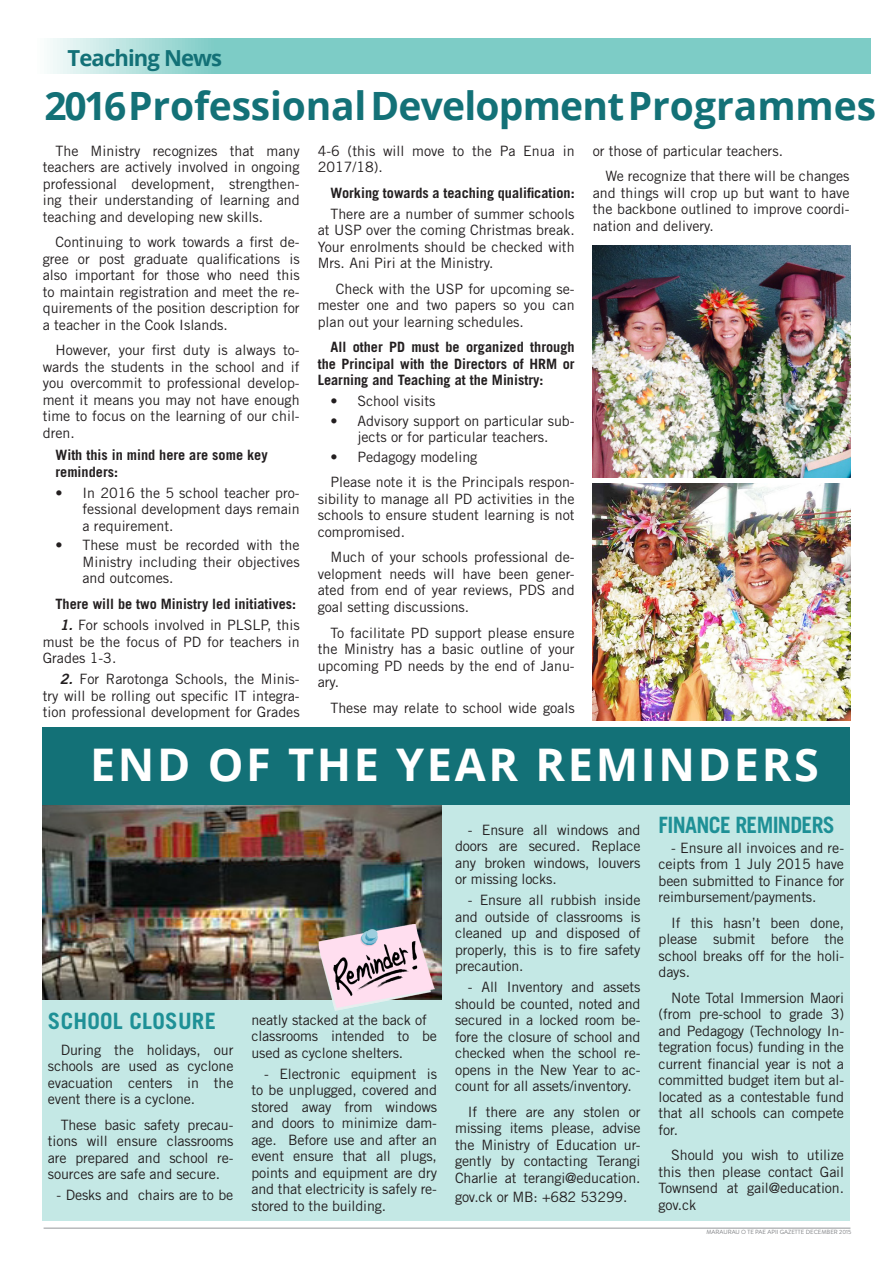
<style>
.page{position:relative;width:893px;height:1263px;background:#fff}
.page>*{position:absolute;margin:0;border:0;box-sizing:border-box;transform-origin:0 0}
.t1{font:700 45px "Open Sans";letter-spacing:.06em;color:#fff}
.t2{font:700 39px "Open Sans";letter-spacing:-.005em;color:#137177}
.BODY_TEXT{font:700 22.5px "Trade Gothic LT Std";letter-spacing:-.03em;color:#1e9096;scale:.95 1}
.BODY_TEXT-2{font:700 22.5px "Trade Gothic LT Std";letter-spacing:.01em;color:#1e9096}
.t3{font:700 22.05px "Open Sans";letter-spacing:-.04em;color:#137177}
.BODY_TEXT-3{font:14.25px/16.5px "Trade Gothic LT Std";color:#231f20;text-align:justify}
.t4{font:700 14.25px/16.5px "Trade Gothic LT Std";color:#231f20;text-align:justify}
.t5{font:6px "Brandon Grotesque";color:#7c7e81}
.s1{font-family:"Trade Gothic LT Std Bd 2 Obl"}
</style>
<div class="page">
<hr style="left:44px;top:1228px;width:806px;height:1px;background:#95979a">
<div style="left:43px;top:804px;width:807px;height:417px;background:#c4e8e5"></div>
<svg style="left:50px;top:38px;width:821px;height:36px;background:#88d0cb"></svg>
<img style="left:43px;top:804px;width:399px;height:195px">
<img style="left:318px;top:924px;width:117px;height:87px">
<img style="left:593px;top:245px;width:257px;height:233px">
<img style="left:593px;top:483px;width:257px;height:237px">
<div style="left:43px;top:727px;width:807px;height:77px;background:#137177"></div>
<p class="t3" style="left:68px;top:43px;width:156px">Teaching News</p>
<p class="t2" style="left:44px;top:78px;width:833px">2016 Professional Development Programmes</p>
<p class="BODY_TEXT-3" style="left:43px;top:142px;width:258px;text-indent:13px">The Ministry recognizes that many teachers are actively involved in ongoing professional development, strengthen&shy;ing their understanding of learning and teaching and developing new skills.</p>
<p class="BODY_TEXT-3" style="left:43px;top:234px;width:258px;text-indent:13px">Continuing to work towards a first de&shy;gree or post graduate qualifications is also important for those who need this to maintain registration and meet the re&shy;quirements of the position description for a teacher in the Cook Islands.</p>
<p class="BODY_TEXT-3" style="left:43px;top:342px;width:258px;text-indent:13px">However, your first duty is always to&shy;wards the students in the school and if you overcommit to professional develop&shy;ment it means you may not have enough time to focus on the learning of our chil&shy;dren.</p>
<p class="t4" style="left:55px;top:447px;width:214px">With this in mind here are some key</p>
<p class="t4" style="left:55px;top:463px;width:64px">reminders:</p>
<p class="BODY_TEXT-3" style="left:82px;top:484px;width:219px;text-indent:-27px">• In 2016 the 5 school teacher pro&shy;fessional development days remain a requirement.</p>
<p class="BODY_TEXT-3" style="left:82px;top:537px;width:219px;text-indent:-27px">• These must be recorded with the Ministry including their objectives and outcomes.</p>
<p class="t4" style="left:55px;top:595px;width:242px">There will be two Ministry led initiatives:</p>
<p class="BODY_TEXT-3" style="left:43px;top:616px;width:258px;text-indent:17px"><span class="s1">1.</span> For schools involved in PLSLP, this must be the focus of PD for teachers in Grades 1-3.</p>
<p class="BODY_TEXT-3" style="left:43px;top:670px;width:258px;text-indent:17px"><span class="s1">2.</span> For Rarotonga Schools, the Minis&shy;try will be rolling out specific IT integra&shy;tion professional development for Grades</p>
<p class="BODY_TEXT-3" style="left:318px;top:142px;width:258px">4-6 (this will move to the Pa Enua in<br>2017/18).</p>
<p class="t4" style="left:330px;top:184px;width:246px">Working towards a teaching qualification:</p>
<p class="BODY_TEXT-3" style="left:318px;top:205px;width:258px;text-indent:13px">There are a number of summer schools at USP over the coming Christmas break.<br>Your enrolments should be checked with Mrs. Ani Piri at the Ministry.</p>
<p class="BODY_TEXT-3" style="left:318px;top:280px;width:258px;text-indent:18px">Check with the USP for upcoming se&shy;mester one and two papers so you can plan out your learning schedules.</p>
<p class="t4" style="left:318px;top:339px;width:258px;text-indent:13px">All other PD must be organized through the Principal with the Directors of HRM or Learning and Teaching at the Ministry:</p>
<p class="BODY_TEXT-3" style="left:330px;top:393px;width:106px">• School visits</p>
<p class="BODY_TEXT-3" style="left:330px;top:412px;width:246px;text-align:center">• Advisory support on particular sub&shy;jects or for particular teachers.</p>
<p class="BODY_TEXT-3" style="left:330px;top:448px;width:148px">• Pedagogy modeling</p>
<p class="BODY_TEXT-3" style="left:318px;top:474px;width:258px;text-indent:13px">Please note it is the Principals respon&shy;sibility to manage all PD activities in the schools to ensure student learning is not compromised.</p>
<p class="BODY_TEXT-3" style="left:318px;top:549px;width:258px;text-indent:13px">Much of your schools professional de&shy;velopment needs will have been gener&shy;ated from end of year reviews, PDS and goal setting discussions.</p>
<p class="BODY_TEXT-3" style="left:318px;top:624px;width:258px;text-indent:13px">To facilitate PD support please ensure the Ministry has a basic outline of your upcoming PD needs by the end of Janu&shy;ary.</p>
<p class="BODY_TEXT-3" style="left:330px;top:699px;width:246px">These may relate to school wide goals</p>
<p class="BODY_TEXT-3" style="left:593px;top:142px;width:192px">or those of particular teachers.</p>
<p class="BODY_TEXT-3" style="left:593px;top:168px;width:258px;text-indent:13px">We recognize that there will be changes and things will crop up but want to have the backbone outlined to improve coordi&shy;nation and delivery.</p>
<p class="t1" style="left:90px;top:733px;width:730px">END OF THE YEAR REMINDERS</p>
<p class="BODY_TEXT-2" style="left:48px;top:1007px;width:169px">SCHOOL CLOSURE</p>
<p class="BODY_TEXT-3" style="left:48px;top:1041px;width:187px;text-indent:13px">During the holidays, our schools are used as cyclone evacuation centers in the event there is a cyclone.</p>
<p class="BODY_TEXT-3" style="left:48px;top:1116px;width:187px;text-indent:13px">These basic safety precau&shy;tions will ensure classrooms are prepared and school re&shy;sources are safe and secure.</p>
<p class="BODY_TEXT-3" style="left:56px;top:1187px;width:178px">- Desks and chairs are to be</p>
<p class="BODY_TEXT-3" style="left:251px;top:1011px;width:177px">neatly stacked at the back of</p>
<p class="BODY_TEXT-3" style="left:251px;top:1028px;width:187px">classrooms intended to be used as cyclone shelters.</p>
<p class="BODY_TEXT-3" style="left:251px;top:1065px;width:187px;text-indent:13px">- Electronic equipment is to be unplugged, covered and stored away from windows and doors to minimize dam&shy;age. Before use and after an event ensure that all plugs, points and equipment are dry and that electricity is safely re&shy;stored to the building.</p>
<p class="BODY_TEXT-3" style="left:455px;top:821px;width:187px;text-indent:13px">- Ensure all windows and doors are secured. Replace any broken windows, louvers or missing locks.</p>
<p class="BODY_TEXT-3" style="left:455px;top:892px;width:187px;text-indent:13px">- Ensure all rubbish inside and outside of classrooms is cleaned up and disposed of properly, this is to fire safety precaution.</p>
<p class="BODY_TEXT-3" style="left:455px;top:979px;width:187px;text-indent:13px">- All Inventory and assets should be counted, noted and secured in a locked room be&shy;fore the closure of school and checked when the school re&shy;opens in the New Year to ac&shy;count for all assets/inventory.</p>
<p class="BODY_TEXT-3" style="left:455px;top:1103px;width:187px;text-indent:13px">If there are any stolen or missing items please, advise the Ministry of Education ur&shy;gently by contacting Terangi Charlie at terangi@education.</p>
<p class="BODY_TEXT-3" style="left:455px;top:1189px;width:174px">gov.ck or MB: +682 53299.</p>
<p class="BODY_TEXT" style="left:659px;top:811px;width:187px">FINANCE REMINDERS</p>
<p class="BODY_TEXT-3" style="left:659px;top:839px;width:187px;text-indent:13px">- Ensure all invoices and re&shy;ceipts from 1 July 2015 have been submitted to Finance for reimbursement/payments.</p>
<p class="BODY_TEXT-3" style="left:659px;top:914px;width:187px;text-indent:13px">If this hasn’t been done, please submit before the school breaks off for the holi&shy;days.</p>
<p class="BODY_TEXT-3" style="left:659px;top:989px;width:187px;text-indent:13px">Note Total Immersion Maori (from pre-school to grade 3) and Pedagogy (Technology In&shy;tegration focus) funding in the current financial year is not a committed budget item but al&shy;located as a contestable fund that all schools can compete for.</p>
<p class="BODY_TEXT-3" style="left:659px;top:1147px;width:187px;text-indent:13px">Should you wish to utilize this then please contact Gail Townsend at gail@education. gov.ck</p>
<p class="t5" style="left:706px;top:1227px;width:146px">MARAURAU O TE PAE APII GAZETTE DECEMBER 2015</p>
</div>
